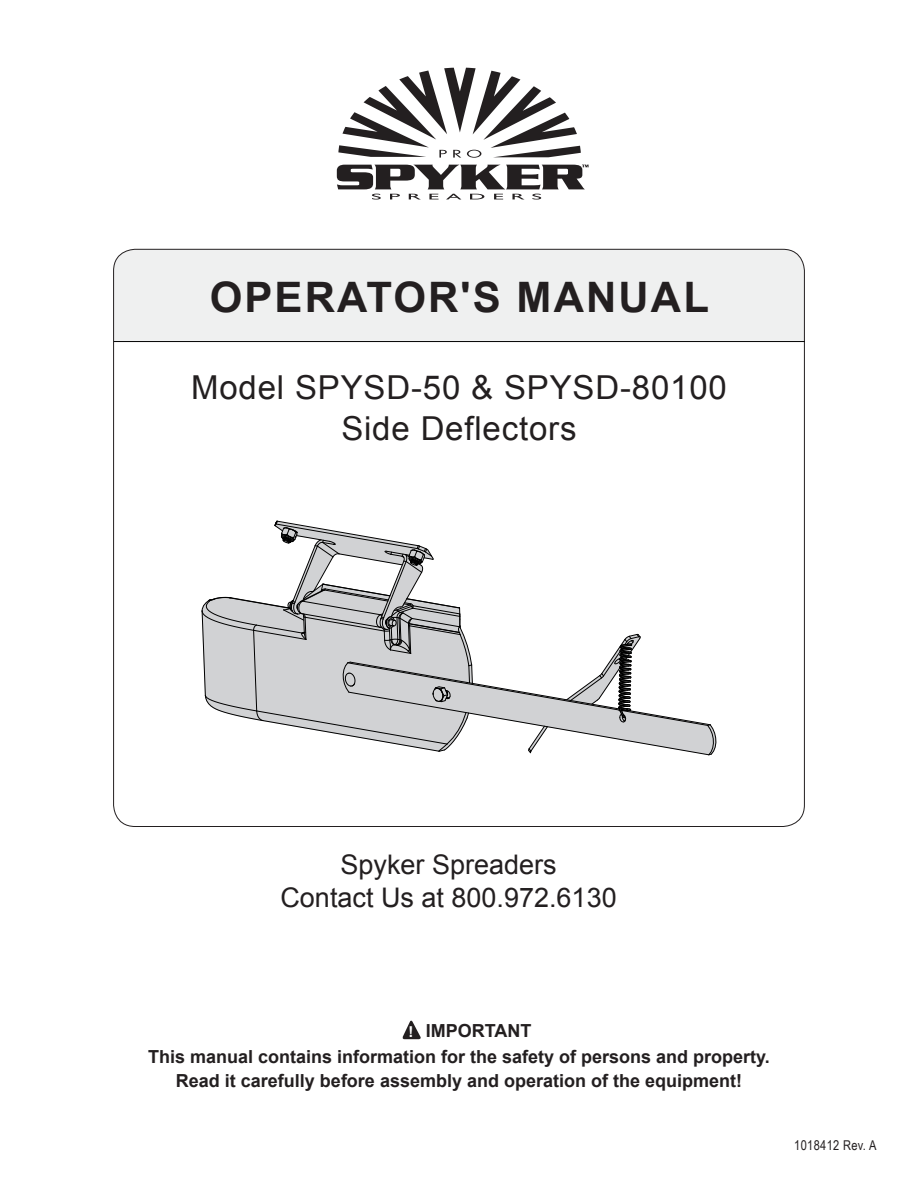
<style>
.page{position:relative;width:918px;height:1188px;background:#fff}
.page>*{position:absolute;margin:0;border:0;box-sizing:border-box;transform-origin:0 0}
.t1{font:700 42px "Arial";letter-spacing:.05em;color:#231f20}
.t2{font:33px/41.4px "Arial";letter-spacing:.025em;color:#231f20;text-align:center}
.t3{font:27px "Arial";color:#231f20}
.t4{font:700 18px/25.8px "Arial";color:#231f20}
.t5{font:700 15px "Arial";color:#fff}
.t6{font:13.5px "Arial Narrow";letter-spacing:.025em;color:#231f20}
</style>
<div class="page">
<div style="left:114px;top:249px;width:690px;height:92px;background:#eff0f0"></div>
<hr style="left:114px;top:341px;width:691px;height:1px;background:#000">
<svg style="left:402px;top:1020px;width:19px;height:19px"></svg>
<svg style="left:338px;top:68px;width:243px;height:90px"></svg>
<svg style="left:337px;top:165px;width:252px;height:35px"></svg>
<svg style="left:201px;top:520px;width:516px;height:236px"></svg>
<p class="t1" style="left:210px;top:270px;width:501px">OPERATOR'S MANUAL</p>
<p class="t2" style="left:191px;top:367px;width:537px">Model SPYSD-50 &amp; SPYSD-80100<br>Side Deflectors</p>
<p class="t3" style="left:341px;top:847px;width:218px">Spyker Spreaders</p>
<p class="t3" style="left:280px;top:880px;width:338px">Contact Us at 800.972.6130</p>
<p class="t4" style="left:148px;top:1019px;width:623px;text-indent:278px">IMPORTANT<br>This manual contains information for the safety of persons and property.</p>
<p class="t4" style="left:176px;top:1069px;width:568px">Read it carefully before assembly and operation of the equipment!</p>
<p class="t5" style="left:409px;top:1022px;width:6px">!</p>
<p class="t6" style="left:794px;top:1135px;width:84px">1018412 Rev. A</p>
</div>
